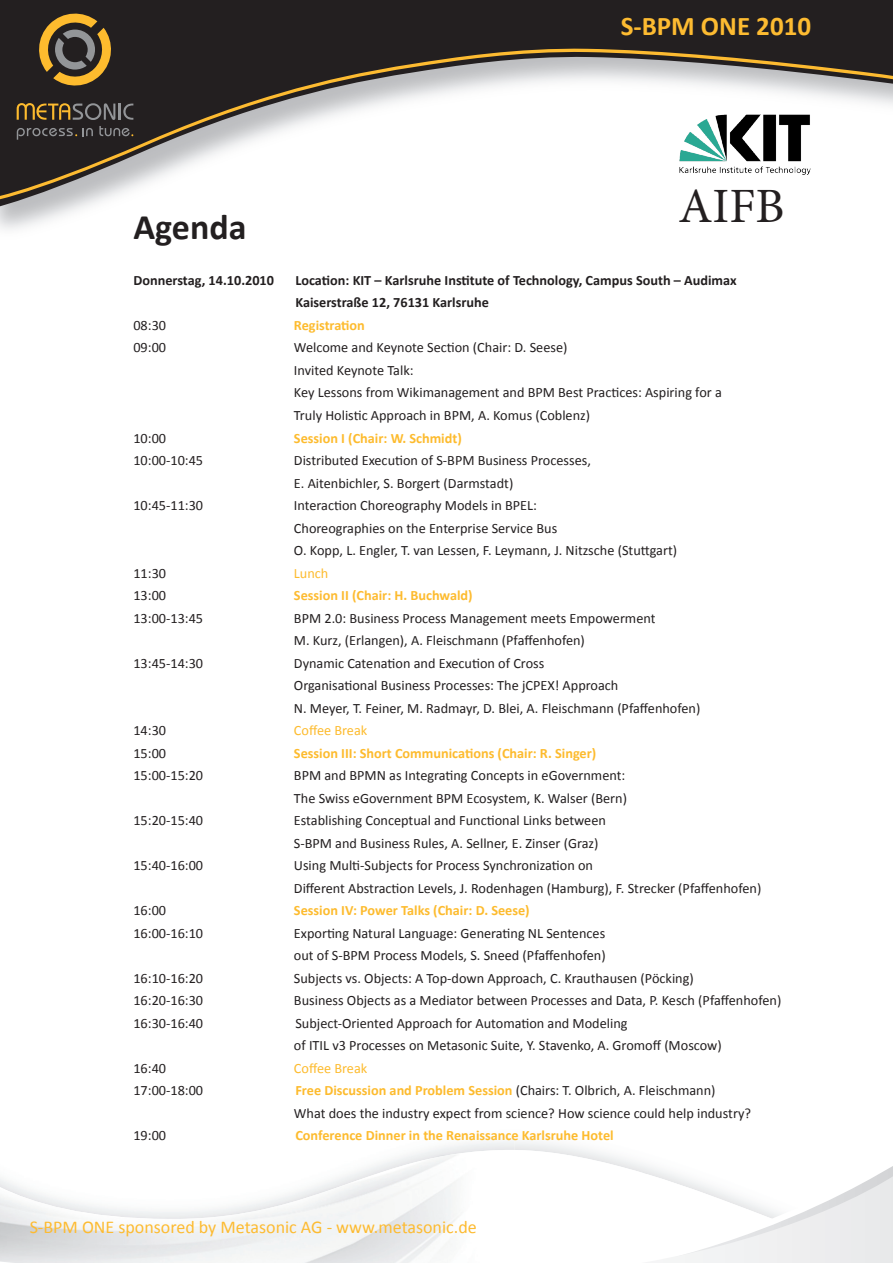
<style>
.page{position:relative;width:893px;height:1263px;background:#fff}
.page>*{position:absolute;margin:0;border:0;box-sizing:border-box;transform-origin:0 0}
.t1{font:49.35px "Minion Pro";color:#231f20}
.t2{font:700 36px "Calibri";color:#231f20}
.t3{font:700 27px "Calibri";color:#fdbb31}
.t4{font:18px "Calibri";color:#fdbb31}
.t5{font:14.25px/22.5px "Calibri";color:#231f20}
.t6{font:700 14.25px "Calibri";color:#fdbb2e}
.t7{font:700 14.25px/22.5px "Calibri";color:#231f20}
.t8{font:14.25px "Calibri";color:#fdbb2e}
.t9{font:700 14.25px "Calibri";color:#fdbb31}
.s1{color:#fdbb2e}
.s2{font-weight:700;color:#fdbb2e}
</style>
<div class="page">
<svg style="left:0;top:203px;width:96px;height:10px"></svg>
<svg style="left:0;top:0;width:893px;height:200px"></svg>
<svg style="left:347px;top:1141px;width:546px;height:35px"></svg>
<svg style="left:0;top:1176px;width:893px;height:87px"></svg>
<svg style="left:17px;top:103px;width:116px;height:17px;background:#5c4e38"></svg>
<svg style="left:36px;top:14px;width:78px;height:75px;background:#6b5731"></svg>
<svg style="left:17px;top:128px;width:60px;height:12px"></svg>
<svg style="left:83px;top:128px;width:10px;height:8px"></svg>
<svg style="left:99px;top:126px;width:34px;height:10px"></svg>
<img style="left:678px;top:112px;width:133px;height:66px">
<h3 class="t3" style="left:621px;top:9px;width:192px">S-BPM ONE 2010</h3>
<h1 class="t1" style="left:678px;top:173px;width:108px">AIFB</h1>
<h2 class="t2" style="left:133px;top:204px;width:115px">Agenda</h2>
<p class="t7" style="left:133px;top:268px;width:142px">Donnerstag, 14.10.2010</p>
<p class="t7" style="left:295px;top:268px;width:443px">Location: KIT – Karlsruhe Institute of Technology, Campus South – Audimax<br>Kaiserstraße 12, 76131 Karlsruhe</p>
<p class="t5" style="left:133px;top:313px;width:34px">08:30</p>
<p class="t6" style="left:294px;top:316px;width:73px">Registration</p>
<p class="t5" style="left:133px;top:336px;width:34px">09:00</p>
<p class="t5" style="left:294px;top:336px;width:429px">Welcome and Keynote Section (Chair: D. Seese)<br>Invited Keynote Talk:<br>Key Lessons from Wikimanagement and BPM Best Practices: Aspiring for a Truly Holistic Approach in BPM, A. Komus (Coblenz)</p>
<p class="t5" style="left:133px;top:426px;width:34px">10:00</p>
<p class="t6" style="left:294px;top:429px;width:169px">Session I (Chair: W. Schmidt)</p>
<p class="t5" style="left:133px;top:448px;width:71px">10:00-10:45</p>
<p class="t5" style="left:294px;top:448px;width:298px">Distributed Execution of S-BPM Business Processes,<br>E. Aitenbichler, S. Borgert (Darmstadt)</p>
<p class="t5" style="left:133px;top:493px;width:71px">10:45-11:30</p>
<p class="t5" style="left:294px;top:493px;width:385px">Interaction Choreography Models in BPEL:<br>Choreographies on the Enterprise Service Bus<br>O. Kopp, L. Engler, T. van Lessen, F. Leymann, J. Nitzsche (Stuttgart)</p>
<p class="t5" style="left:133px;top:561px;width:34px">11:30</p>
<p class="t8" style="left:294px;top:564px;width:36px">Lunch</p>
<p class="t5" style="left:133px;top:583px;width:34px">13:00</p>
<p class="t9" style="left:294px;top:586px;width:180px">Session II (Chair: <span class="s1">H. Buchwald</span>)</p>
<p class="t5" style="left:133px;top:606px;width:71px">13:00-13:45</p>
<p class="t5" style="left:294px;top:606px;width:363px">BPM 2.0: Business Process Management meets Empowerment<br>M. Kurz, (Erlangen), A. Fleischmann (Pfaffenhofen)</p>
<p class="t5" style="left:133px;top:651px;width:71px">13:45-14:30</p>
<p class="t5" style="left:294px;top:651px;width:408px">Dynamic Catenation and Execution of Cross<br>Organisational Business Processes: The jCPEX! Approach<br>N. Meyer, T. Feiner, M. Radmayr, D. Blei, A. Fleischmann (Pfaffenhofen)</p>
<p class="t5" style="left:133px;top:718px;width:34px">14:30</p>
<p class="t8" style="left:294px;top:721px;width:75px">Coffee Break</p>
<p class="t5" style="left:133px;top:741px;width:34px">15:00</p>
<p class="t6" style="left:294px;top:744px;width:304px">Session III: Short Communications (Chair: R. Singer)</p>
<p class="t5" style="left:133px;top:763px;width:71px">15:00-15:20</p>
<p class="t5" style="left:294px;top:763px;width:335px">BPM and BPMN as Integrating Concepts in eGovernment:<br>The Swiss eGovernment BPM Ecosystem, K. Walser (Bern)</p>
<p class="t5" style="left:133px;top:808px;width:71px">15:20-15:40</p>
<p class="t5" style="left:294px;top:808px;width:314px">Establishing Conceptual and Functional Links between<br>S-BPM and Business Rules, A. Sellner, E. Zinser (Graz)</p>
<p class="t5" style="left:133px;top:853px;width:71px">15:40-16:00</p>
<p class="t5" style="left:294px;top:853px;width:469px">Using Multi-Subjects for Process Synchronization on<br>Different Abstraction Levels, J. Rodenhagen (Hamburg), F. Strecker (Pfaffenhofen)</p>
<p class="t5" style="left:133px;top:898px;width:34px">16:00</p>
<p class="t6" style="left:294px;top:901px;width:237px">Session IV: Power Talks (Chair: D. Seese)</p>
<p class="t5" style="left:133px;top:921px;width:71px">16:00-16:10</p>
<p class="t5" style="left:294px;top:921px;width:313px">Exporting Natural Language: Generating NL Sentences out of S-BPM Process Models, S. Sneed (Pfaffenhofen)</p>
<p class="t5" style="left:133px;top:966px;width:71px">16:10-16:20</p>
<p class="t5" style="left:294px;top:966px;width:401px">Subjects vs. Objects: A Top-down Approach, C. Krauthausen (Pöcking)</p>
<p class="t5" style="left:133px;top:988px;width:71px">16:20-16:30</p>
<p class="t5" style="left:294px;top:988px;width:489px">Business Objects as a Mediator between Processes and Data, P. Kesch (Pfaffenhofen)</p>
<p class="t5" style="left:133px;top:1011px;width:71px">16:30-16:40</p>
<p class="t5" style="left:294px;top:1011px;width:429px">Subject-Oriented Approach for Automation and Modeling<br>of ITIL v3 Processes on Metasonic Suite, Y. Stavenko, A. Gromoff (Moscow)</p>
<p class="t5" style="left:133px;top:1056px;width:34px">16:40</p>
<p class="t8" style="left:294px;top:1059px;width:75px">Coffee Break</p>
<p class="t5" style="left:133px;top:1078px;width:71px">17:00-18:00</p>
<p class="t5" style="left:294px;top:1078px;width:459px"><span class="s2">Free Discussion and Problem Session</span> (Chairs: T. Olbrich, A. Fleischmann)<br>What does the industry expect from science? How science could help industry?</p>
<p class="t5" style="left:133px;top:1123px;width:34px">19:00</p>
<p class="t6" style="left:295px;top:1126px;width:320px">Conference Dinner in the Renaissance Karlsruhe Hotel</p>
<p class="t4" style="left:30px;top:1216px;width:448px">S-BPM ONE sponsored by Metasonic AG - www.metasonic.de</p>
</div>
